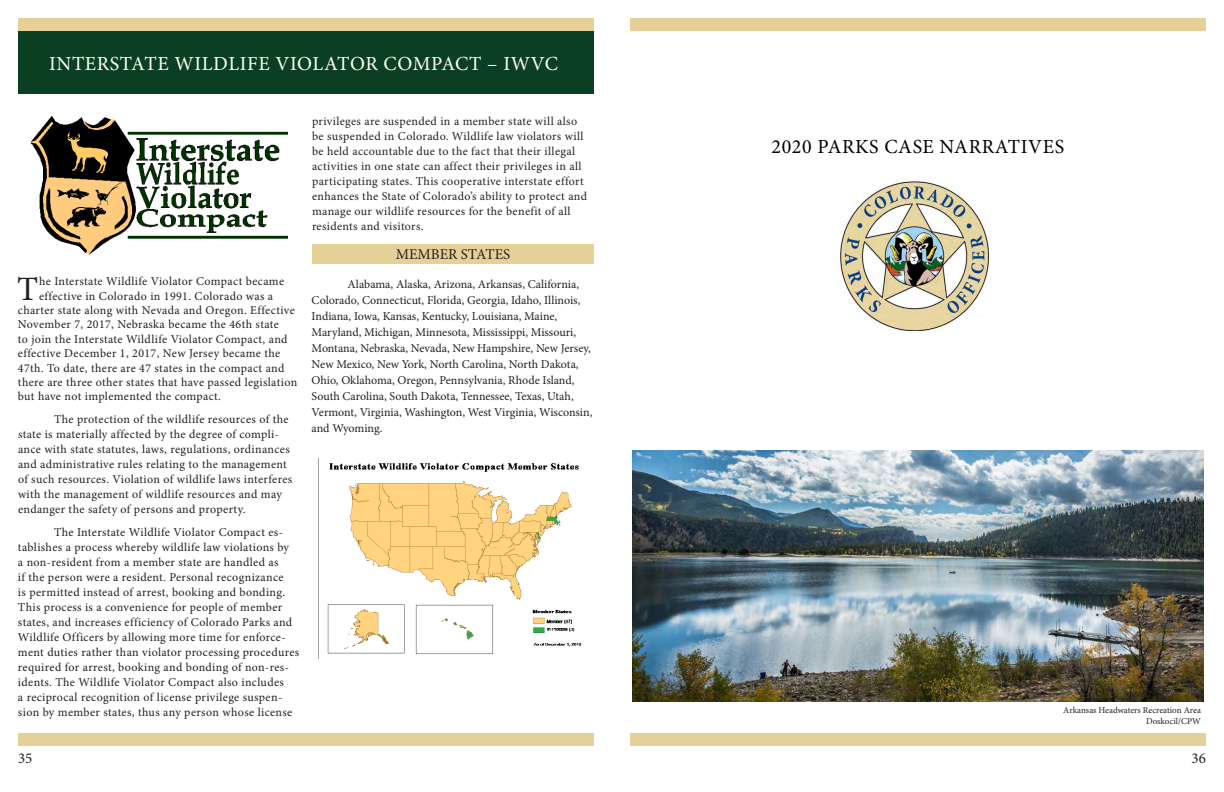
<style>
.page{position:relative;width:1224px;height:792px;background:#fff}
.page>*{position:absolute;margin:0;border:0;box-sizing:border-box;transform-origin:0 0}
.Dropcaps{font:34.2px "Minion Pro";color:#231f20}
.Headers{font:20px "Minion Pro";letter-spacing:.03em;color:#fff}
.Headers-2{font:20px "Minion Pro";letter-spacing:.03em;color:#000}
.t1{font:15px "Minion Pro";color:#231f20}
.Headers-3{font:12px/15px "Minion Pro";letter-spacing:.025em;color:#231f20}
.Headers-4{font:12px/16px "Minion Pro";letter-spacing:-.005em;color:#231f20}
.Dropcaps-2{font:12px "Minion Pro";letter-spacing:.03em;color:#231f20}
.t2{font:9px "Minion Pro";color:#231f20}
</style>
<div class="page">
<img style="left:633px;top:451px;width:570px;height:251px">
<div style="left:18px;top:31px;width:576px;height:63px;background:#0a3f22"></div>
<div style="left:18px;top:18px;width:576px;height:13px;background:#e5d097"></div>
<div style="left:630px;top:18px;width:576px;height:13px;background:#e5d097"></div>
<img style="left:841px;top:182px;width:148px;height:148px">
<img style="left:31px;top:116px;width:256px;height:138px">
<div style="left:312px;top:245px;width:282px;height:19px;background:#e5d097"></div>
<img style="left:318px;top:459px;width:264px;height:199px">
<div style="left:18px;top:733px;width:576px;height:13px;background:#e5d097"></div>
<div style="left:630px;top:733px;width:576px;height:13px;background:#e5d097"></div>
<p class="Headers" style="left:49px;top:51px;width:510px">INTERSTATE WILDLIFE VIOLATOR COMPACT – IWVC</p>
<p class="Dropcaps" style="left:17px;top:266px;width:23px">T</p>
<p class="Dropcaps-2" style="left:39px;top:273px;width:247px">he Interstate Wildlife Violator Compact became</p>
<p class="Dropcaps-2" style="left:39px;top:288px;width:236px">effective in Colorado in 1991. Colorado was a</p>
<p class="Dropcaps-2" style="left:18px;top:302px;width:278px">charter state along with Nevada and Oregon. Effective</p>
<p class="Dropcaps-2" style="left:18px;top:317px;width:262px">November 7, 2017, Nebraska became the 46th state</p>
<p class="Dropcaps-2" style="left:18px;top:331px;width:271px">to join the Interstate Wildlife Violator Compact, and</p>
<p class="Dropcaps-2" style="left:18px;top:345px;width:264px">effective December 1, 2017, New Jersey became the</p>
<p class="Dropcaps-2" style="left:18px;top:360px;width:268px">47th. To date, there are 47 states in the compact and</p>
<p class="Dropcaps-2" style="left:18px;top:374px;width:281px">there are three other states that have passed legislation</p>
<p class="Dropcaps-2" style="left:18px;top:389px;width:205px">but have not implemented the compact.</p>
<p class="Headers-3" style="left:18px;top:412px;width:276px;text-indent:36px">The protection of the wildlife resources of the state is materially affected by the degree of compli&shy;ance with state statutes, laws, regulations, ordinances and administrative rules relating to the management of such resources. Violation of wildlife laws interferes with the management of wildlife resources and may endanger the safety of persons and property.</p>
<p class="Headers-3" style="left:18px;top:525px;width:283px;text-indent:36px">The Interstate Wildlife Violator Compact es&shy;tablishes a process whereby wildlife law violations by<br>a non-resident from a member state are handled as<br>if the person were a resident. Personal recognizance<br>is permitted instead of arrest, booking and bonding.<br>This process is a convenience for people of member states, and increases efficiency of Colorado Parks and Wildlife Officers by allowing more time for enforce&shy;ment duties rather than violator processing procedures required for arrest, booking and bonding of non-res&shy;idents. The Wildlife Violator Compact also includes<br>a reciprocal recognition of license privilege suspen&shy;sion by member states, thus any person whose license</p>
<p class="Headers-3" style="left:312px;top:114px;width:277px">privileges are suspended in a member state will also be suspended in Colorado. Wildlife law violators will be held accountable due to the fact that their illegal activities in one state can affect their privileges in all participating states. This cooperative interstate effort enhances the State of Colorado’s ability to protect and manage our wildlife resources for the benefit of all residents and visitors.</p>
<p class="t1" style="left:396px;top:245px;width:116px">MEMBER STATES</p>
<p class="Headers-4" style="left:312px;top:276px;width:282px;text-indent:36px">Alabama, Alaska, Arizona, Arkansas, California, Colorado, Connecticut, Florida, Georgia, Idaho, Illinois, Indiana, Iowa, Kansas, Kentucky, Louisiana, Maine, Maryland, Michigan, Minnesota, Mississippi, Missouri, Montana, Nebraska, Nevada, New Hampshire, New Jersey, New Mexico, New York, North Carolina, North Dakota, Ohio, Oklahoma, Oregon, Pennsylvania, Rhode Island, South Carolina, South Dakota, Tennessee, Texas, Utah, Vermont, Virginia, Washington, West Virginia, Wisconsin, and Wyoming.</p>
<p class="Headers-2" style="left:772px;top:133px;width:294px">2020 PARKS CASE NARRATIVES</p>
<p class="t2" style="left:1063px;top:704px;width:139px">Arkansas Headwaters Recreation Area</p>
<p class="t2" style="left:1146px;top:715px;width:56px">Doskocil/CPW</p>
<p class="t1" style="left:18px;top:748px;width:16px">35</p>
<p class="t1" style="left:1192px;top:748px;width:16px">36</p>
</div>
